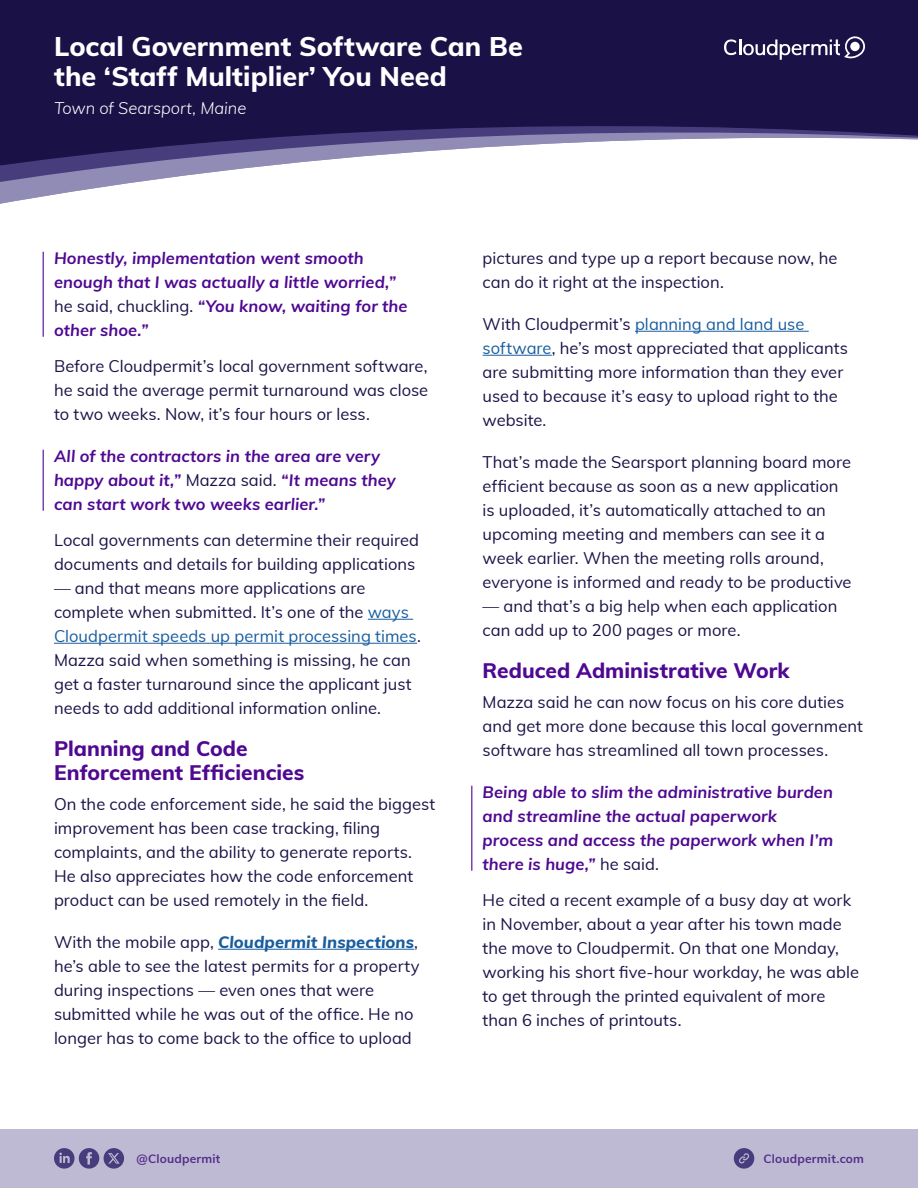
<style>
.page{position:relative;width:918px;height:1188px;background:#fff}
.page>*{position:absolute;margin:0;border:0;box-sizing:border-box;transform-origin:0 0}
.t1{font:800 27px/30px "Muli";color:#fff}
.Brochure_hed{font:800 21px/24px "Muli";color:#4f0891}
.t2{font:16.5px/24px "Muli";color:#1a1247}
.t3{font:italic 700 16.5px/24px "Muli";letter-spacing:.005em;color:#4f0891}
.t4{font:italic 300 16.5px "Muli";color:#fff}
.t5{font:700 12px "Muli";letter-spacing:.015em;color:#522e8a}
.s1{font-weight:400;font-style:normal;color:#191147}
.s2{color:#175d9e}
.s3{font-weight:800;font-style:italic;color:#175d9e}
</style>
<div class="page">
<hr style="left:43px;top:252px;width:1px;height:85px;background:#4f0891">
<hr style="left:43px;top:450px;width:1px;height:61px;background:#4f0891">
<hr style="left:368px;top:619px;width:45px;height:1px;background:#175d9e">
<hr style="left:54px;top:643px;width:363px;height:1px;background:#175d9e">
<hr style="left:218px;top:949px;width:196px;height:1px;background:#175d9e">
<hr style="left:635px;top:331px;width:174px;height:1px;background:#175d9e">
<hr style="left:483px;top:355px;width:69px;height:1px;background:#175d9e">
<hr style="left:471px;top:786px;width:1px;height:85px;background:#4f0891">
<svg style="left:0;top:174px;width:197px;height:18px;fill:#918cb5"></svg>
<svg style="left:0;top:0;width:918px;height:174px;background:#3e3765"></svg>
<div style="left:0;top:1130px;width:918px;height:58px;background:#bfbad4"></div>
<svg style="left:54px;top:1148px;width:70px;height:21px"></svg>
<svg style="left:734px;top:1148px;width:20px;height:21px"></svg>
<svg style="left:724px;top:36px;width:141px;height:24px;background:#504a73"></svg>
<h1 class="t1" style="left:54px;top:30px;width:470px">Local Government Software Can Be the ‘Staff Multiplier’ You Need</h1>
<p class="t4" style="left:54px;top:96px;width:194px">Town of Searsport, Maine</p>
<p class="t3" style="left:54px;top:245px;width:355px">Honestly, implementation went smooth enough that I was actually a little worried,” <span class="s1">he said, chuckling.</span> “You know, waiting for the other shoe.”</p>
<p class="t2" style="left:54px;top:353px;width:376px;text-align:justify">Before Cloudpermit’s local government software, he said the average permit turnaround was close to two weeks. Now, it’s four hours or less.</p>
<p class="t3" style="left:54px;top:443px;width:343px">All of the contractors in the area are very happy about it,” <span class="s1">Mazza said.</span> “It means they can start work two weeks earlier.”</p>
<p class="t2" style="left:54px;top:527px;width:367px">Local governments can determine their required documents and details for building applications</p>
<p class="t2" style="left:54px;top:575px;width:368px">— and that means more applications are complete when submitted. It’s one of the <span class="s2">ways Cloudpermit speeds up permit processing times</span>.<br>Mazza said when something is missing, he can get a faster turnaround since the applicant just needs to add additional information online.</p>
<p class="Brochure_hed" style="left:54px;top:735px;width:252px">Planning and Code<br>Enforcement Efficiencies</p>
<p class="t2" style="left:54px;top:791px;width:383px">On the code enforcement side, he said the biggest improvement has been case tracking, filing complaints, and the ability to generate reports.<br>He also appreciates how the code enforcement product can be used remotely in the field.</p>
<p class="t2" style="left:54px;top:929px;width:367px">With the mobile app, <span class="s3">Cloudpermit Inspections</span>, he’s able to see the latest permits for a property during inspections — even ones that were submitted while he was out of the office. He no longer has to come back to the office to upload</p>
<p class="t2" style="left:483px;top:245px;width:356px">pictures and type up a report because now, he can do it right at the inspection.</p>
<p class="t2" style="left:483px;top:311px;width:367px">With Cloudpermit’s <span class="s2">planning and land use software</span>, he’s most appreciated that applicants are submitting more information than they ever used to because it’s easy to upload right to the website.</p>
<p class="t2" style="left:483px;top:449px;width:370px">That’s made the Searsport planning board more efficient because as soon as a new application is uploaded, it’s automatically attached to an upcoming meeting and members can see it a week earlier. When the meeting rolls around, everyone is informed and ready to be productive</p>
<p class="t2" style="left:483px;top:593px;width:356px">— and that’s a big help when each application can add up to 200 pages or more.</p>
<p class="Brochure_hed" style="left:483px;top:657px;width:308px">Reduced Administrative Work</p>
<p class="t2" style="left:483px;top:689px;width:382px">Mazza said he can now focus on his core duties and get more done because this local government software has streamlined all town processes.</p>
<p class="t3" style="left:483px;top:779px;width:352px">Being able to slim the administrative burden and streamline the actual paperwork process and access the paperwork when I’m there is huge,” <span class="s1">he said.</span></p>
<p class="t2" style="left:483px;top:887px;width:378px">He cited a recent example of a busy day at work in November, about a year after his town made the move to Cloudpermit. On that one Monday, working his short five-hour workday, he was able to get through the printed equivalent of more than 6 inches of printouts.</p>
<p class="t5" style="left:137px;top:1150px;width:85px">@Cloudpermit</p>
<p class="t5" style="left:764px;top:1150px;width:102px">Cloudpermit.com</p>
</div>
